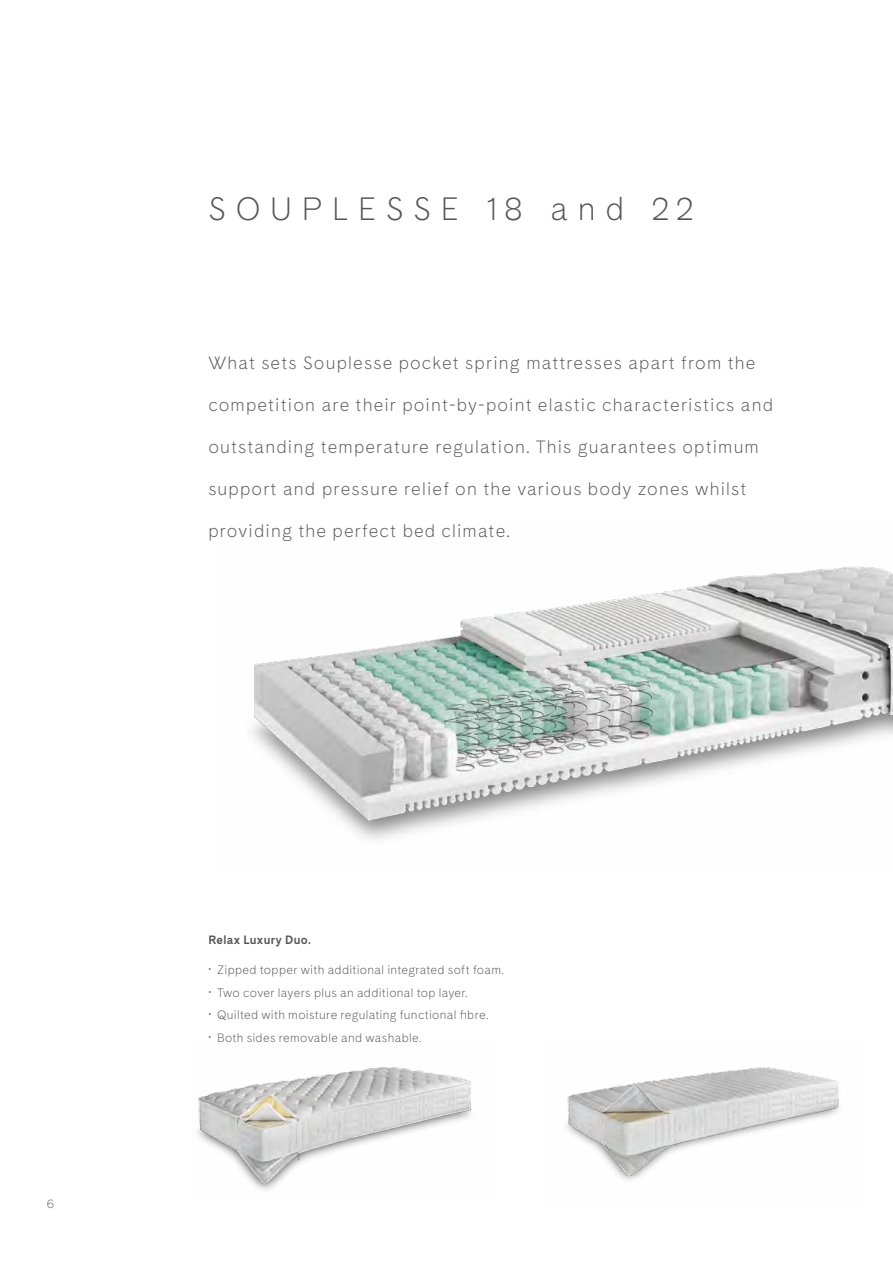
<style>
.page{position:relative;width:893px;height:1263px;background:#fff}
.page>*{position:absolute;margin:0;border:0;box-sizing:border-box;transform-origin:0 0}
.t1{font:300 30px "Cadiz";letter-spacing:.325em;color:#565655}
.t2{font:300 16.5px "Cadiz";letter-spacing:.07em;color:#565655}
.t3{font:300 11.25px "Cadiz";letter-spacing:.025em;color:#565655}
.t4{font:700 11.25px "Cadiz";letter-spacing:.03em;color:#565655}
</style>
<div class="page">
<img style="left:251px;top:566px;width:642px;height:273px">
<img style="left:566px;top:1067px;width:273px;height:113px">
<img style="left:197px;top:1067px;width:275px;height:123px">
<h1 class="t1" style="left:208px;top:187px;width:487px">SOUPLESSE 18 and 22</h1>
<p class="t2" style="left:208px;top:351px;width:549px">What sets Souplesse pocket spring mattresses apart from the</p>
<p class="t2" style="left:208px;top:393px;width:566px">competition are their point-by-point elastic characteristics and</p>
<p class="t2" style="left:208px;top:435px;width:552px">outstanding temperature regulation. This guarantees optimum</p>
<p class="t2" style="left:208px;top:477px;width:539px">support and pressure relief on the various body zones whilst</p>
<p class="t2" style="left:208px;top:519px;width:303px">providing the perfect bed climate.</p>
<p class="t3" style="left:47px;top:1196px;width:9px">6</p>
<p class="t4" style="left:208px;top:932px;width:104px">Relax Luxury Duo.</p>
<p class="t3" style="left:208px;top:962px;width:297px">• Zipped topper with additional integrated soft foam.</p>
<p class="t3" style="left:208px;top:984px;width:261px">• Two cover layers plus an additional top layer.</p>
<p class="t3" style="left:208px;top:1007px;width:282px">• Quilted with moisture regulating functional fibre.</p>
<p class="t3" style="left:208px;top:1029px;width:215px">• Both sides removable and washable.</p>
</div>
